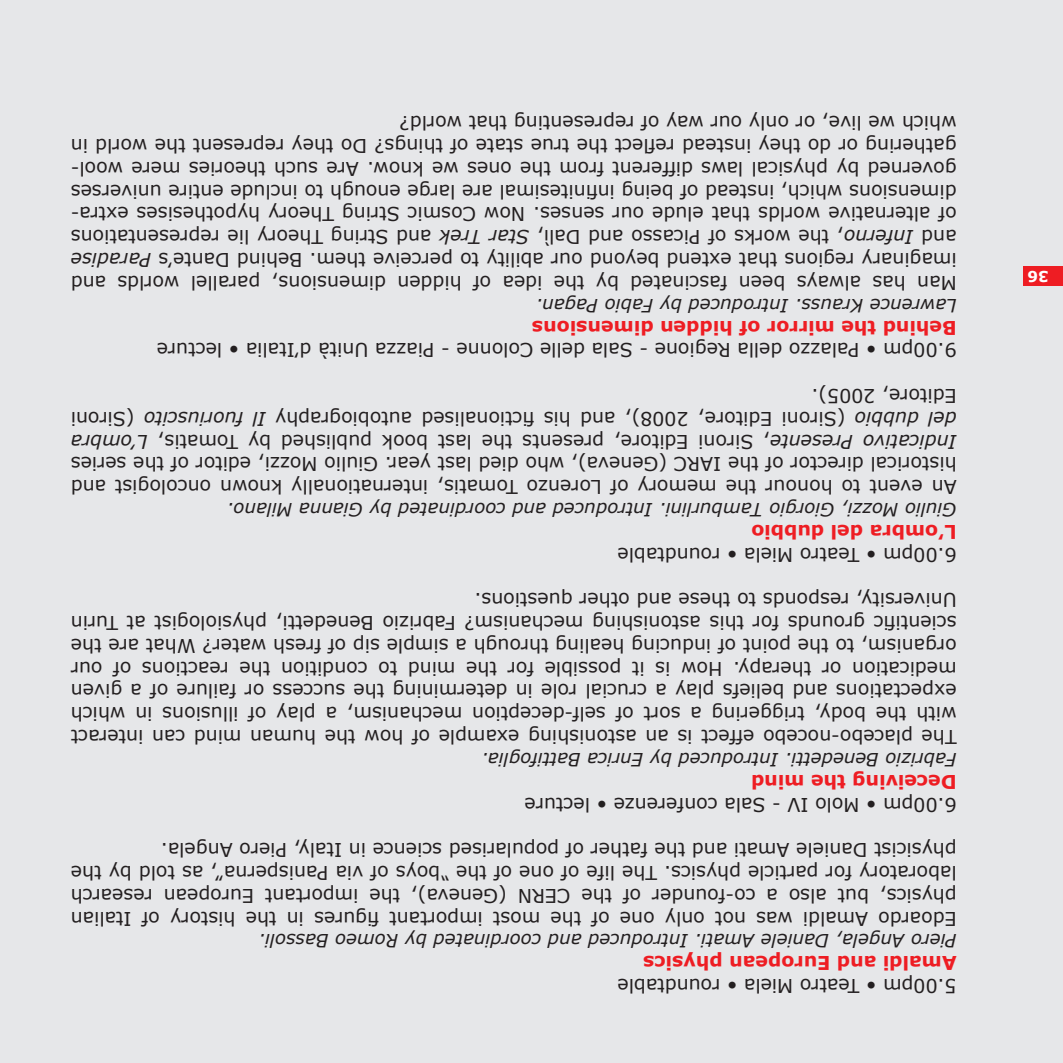
<style>
.page{position:relative;width:1063px;height:1063px;background:#e6e7e9}
.page>*{position:absolute;margin:0;border:0;box-sizing:border-box;transform-origin:0 0}
.t1{font:19px/22.8px "Verdana";color:#231f20;text-align:justify}
.t2{font:700 19px "Verdana";color:#ee1d23}
.t3{font:italic 19px "Verdana";color:#231f20}
.t4{font:italic 18.25px "Verdana";color:#231f20}
.t5{font:700 15px "Verdana";color:#fff}
.s1{font-style:italic}
</style>
<div class="page">
<div style="left:1023px;top:266px;width:40px;height:20px;background:#ee1d23"></div>
<p class="t1" style="left:957px;top:295px;width:887px;rotate:-180deg">Man has always been fascinated by the idea of hidden dimensions, parallel worlds and imaginary regions that extend beyond our ability to perceive them. Behind Dante’s <span class="s1">Paradise </span>and <span class="s1">Inferno</span>, the works of Picasso and Dalì, <span class="s1">Star Trek</span> and String Theory lie representations of alternative worlds that elude our senses. Now Cosmic String Theory hypothesises extra&shy;dimensions which, instead of being infinitesimal are large enough to include entire universes governed by physical laws different from the ones we know. Are such theories mere wool&shy;gathering or do they instead reflect the true state of things? Do they represent the world in which we live, or only our way of representing that world?</p>
<p class="t4" style="left:957px;top:317px;width:422px;rotate:-180deg">Lawrence Krauss. Introduced by Fabio Pagan.</p>
<p class="t2" style="left:957px;top:340px;width:426px;rotate:-180deg">Behind the mirror of hidden dimensions</p>
<p class="t1" style="left:957px;top:362px;width:801px;rotate:-180deg">9.00pm • Palazzo della Regione - Sala delle Colonne - Piazza Unità d’Italia • lecture</p>
<p class="t1" style="left:957px;top:408px;width:146px;rotate:-180deg">Editore, 2005).</p>
<p class="t1" style="left:135px;top:431px;width:65px;rotate:-180deg">(Sironi</p>
<p class="t3" style="left:266px;top:431px;width:124px;rotate:-180deg">Il fuoriuscito</p>
<p class="t1" style="left:845px;top:431px;width:572px;rotate:-180deg">(Sironi Editore, 2008), and his fictionalised autobiography</p>
<p class="t3" style="left:957px;top:431px;width:103px;rotate:-180deg">del dubbio</p>
<p class="t3" style="left:148px;top:454px;width:79px;rotate:-180deg">L’ombra</p>
<p class="t1" style="left:957px;top:453px;width:800px;rotate:-180deg"><span class="s1">Indicativo Presente</span>, Sironi Editore, presents the last book published by Tomatis,</p>
<p class="t1" style="left:957px;top:499px;width:887px;rotate:-180deg">An event to honour the memory of Lorenzo Tomatis, internationally known oncologist and historical director of the IARC (Geneva), who died last year. Giulio Mozzi, editor of the series</p>
<p class="t4" style="left:957px;top:521px;width:731px;rotate:-180deg">Giulio Mozzi, Giorgio Tamburlini. Introduced and coordinated by Gianna Milano.</p>
<p class="t2" style="left:957px;top:544px;width:207px;rotate:-180deg">L’ombra del dubbio</p>
<p class="t1" style="left:957px;top:567px;width:341px;rotate:-180deg">6.00pm • Teatro Miela • roundtable</p>
<p class="t1" style="left:957px;top:749px;width:887px;rotate:-180deg">The placebo-nocebo effect is an astonishing example of how the human mind can interact with the body, triggering a sort of self-deception mechanism, a play of illusions in which expectations and beliefs play a crucial role in determining the success or failure of a given medication or therapy. How is it possible for the mind to condition the reactions of our organism, to the point of inducing healing through a simple sip of fresh water? What are the scientific grounds for this astonishing mechanism? Fabrizio Benedetti, physiologist at Turin University, responds to these and other questions.</p>
<p class="t4" style="left:957px;top:771px;width:477px;rotate:-180deg">Fabrizio Benedetti. Introduced by Enrica Battifoglia.</p>
<p class="t2" style="left:957px;top:794px;width:207px;rotate:-180deg">Deceiving the mind</p>
<p class="t1" style="left:957px;top:816px;width:434px;rotate:-180deg">6.00pm • Molo IV - Sala conferenze • lecture</p>
<p class="t1" style="left:957px;top:930px;width:887px;rotate:-180deg">Edoardo Amaldi was not only one of the most important figures in the history of Italian physics, but also a co-founder of the CERN (Geneva), the important European research laboratory for particle physics. The life of one of the “boys of via Panisperna”, as told by the physicist Daniele Amati and the father of popularised science in Italy, Piero Angela.</p>
<p class="t4" style="left:957px;top:953px;width:700px;rotate:-180deg">Piero Angela, Daniele Amati. Introduced and coordinated by Romeo Bassoli.</p>
<p class="t2" style="left:957px;top:975px;width:315px;rotate:-180deg">Amaldi and European physics</p>
<p class="t1" style="left:957px;top:998px;width:341px;rotate:-180deg">5.00pm • Teatro Miela • roundtable</p>
<p class="t5" style="left:1049px;top:286px;width:23px;rotate:-180deg">36</p>
</div>
